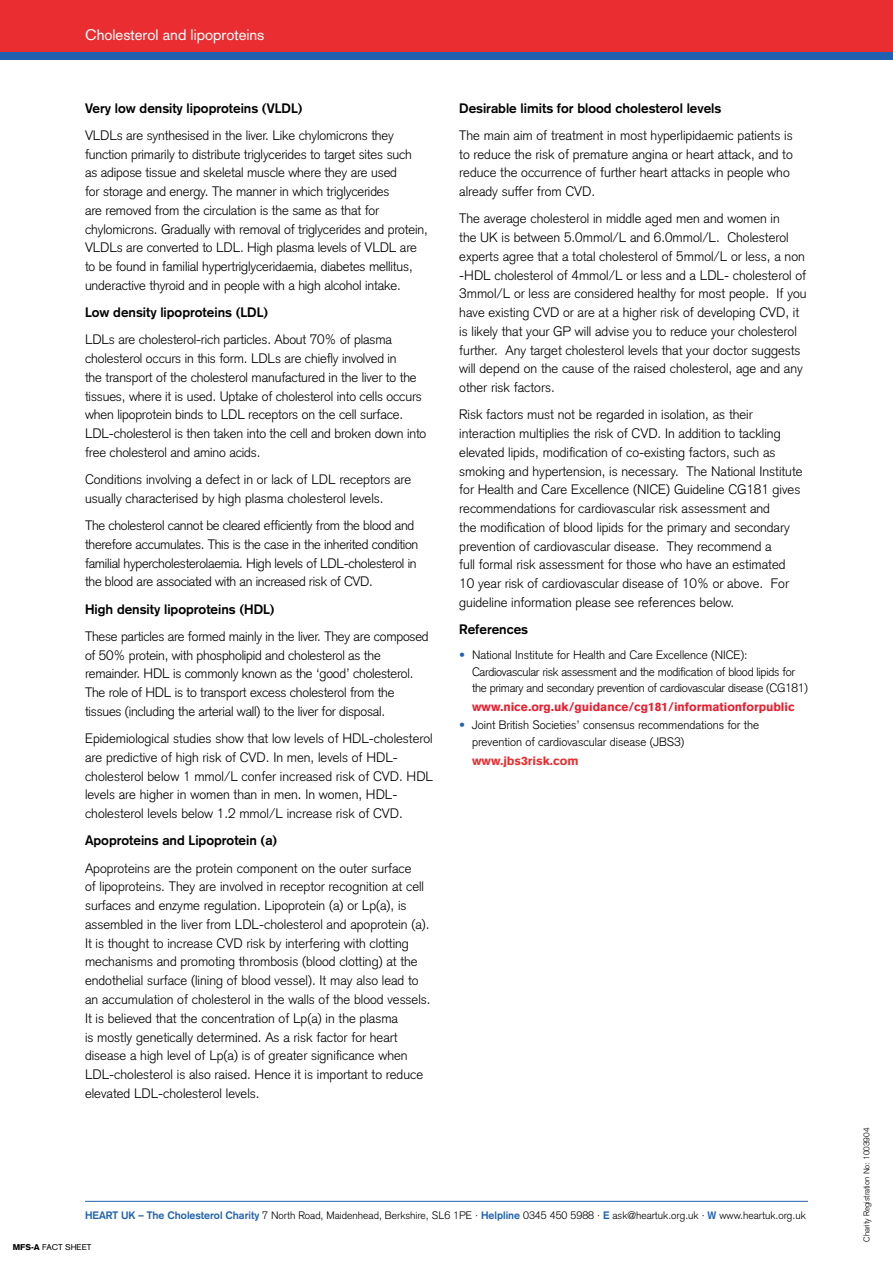
<style>
.page{position:relative;width:893px;height:1263px;background:#fff}
.page>*{position:absolute;margin:0;border:0;box-sizing:border-box;transform-origin:0 0}
.t1{font:15px "Akzidenz Grotesk";color:#fff}
.t2{font:300 13.5px/18.8px "Akzidenz Grotesk";color:#000}
.t3{font:300 13.5px/18.8px "Akzidenz Grotesk";letter-spacing:-.02em;color:#000}
.t4{font:700 13.5px "Akzidenz Grotesk";color:#000}
.t5{font:300 12px/16.5px "Akzidenz Grotesk";letter-spacing:-.02em;color:#000}
.t6{font:300 12px/16.5px "Akzidenz Grotesk";color:#000}
.t7{font:900 12px "Akzidenz Grotesk";color:#ed1c2e}
.t8{font:900 12px "Akzidenz Grotesk";color:#ea2d30}
.t9{font:300 10.65px "Akzidenz Grotesk";color:#000}
.t10{font:300 8.25px "Akzidenz Grotesk";color:#000}
.t11{font:8.25px "Akzidenz Grotesk";color:#000}
.s1{font-weight:700;color:#2062af}
.s2{font-weight:900}
</style>
<div class="page">
<hr style="left:85px;top:1201px;width:723px;height:1px;background:#2062af">
<div style="left:0;top:51px;width:893px;height:9px;background:#2062af"></div>
<div style="left:0;top:0;width:893px;height:51px;background:#ea2d30"></div>
<p class="t1" style="left:85px;top:26px;width:181px">Cholesterol and lipoproteins</p>
<p class="t4" style="left:85px;top:100px;width:219px">Very low density lipoproteins (VLDL)</p>
<p class="t2" style="left:85px;top:126px;width:344px">VLDLs are synthesised in the liver. Like chylomicrons they function primarily to distribute triglycerides to target sites such<br>as adipose tissue and skeletal muscle where they are used<br>for storage and energy. The manner in which triglycerides<br>are removed from the circulation is the same as that for chylomicrons. Gradually with removal of triglycerides and protein, VLDLs are converted to LDL. High plasma levels of VLDL are to be found in familial hypertriglyceridaemia, diabetes mellitus, underactive thyroid and in people with a high alcohol intake.</p>
<p class="t4" style="left:85px;top:304px;width:185px">Low density lipoproteins (LDL)</p>
<p class="t2" style="left:85px;top:330px;width:343px">LDLs are cholesterol-rich particles. About 70% of plasma cholesterol occurs in this form. LDLs are chiefly involved in<br>the transport of the cholesterol manufactured in the liver to the tissues, where it is used. Uptake of cholesterol into cells occurs when lipoprotein binds to LDL receptors on the cell surface.<br>LDL-cholesterol is then taken into the cell and broken down into free cholesterol and amino acids.</p>
<p class="t2" style="left:85px;top:470px;width:328px">Conditions involving a defect in or lack of LDL receptors are usually characterised by high plasma cholesterol levels.</p>
<p class="t3" style="left:85px;top:516px;width:335px">The cholesterol cannot be cleared efficiently from the blood and therefore accumulates. This is the case in the inherited condition familial hypercholesterolaemia. High levels of LDL-cholesterol in the blood are associated with an increased risk of CVD.</p>
<p class="t4" style="left:85px;top:601px;width:191px">High density lipoproteins (HDL)</p>
<p class="t2" style="left:85px;top:627px;width:345px">These particles are formed mainly in the liver. They are composed of 50% protein, with phospholipid and cholesterol as the remainder. HDL is commonly known as the ‘good’ cholesterol.<br>The role of HDL is to transport excess cholesterol from the tissues (including the arterial wall) to the liver for disposal.</p>
<p class="t2" style="left:85px;top:729px;width:350px">Epidemiological studies show that low levels of HDL-cholesterol are predictive of high risk of CVD. In men, levels of HDL&shy;cholesterol below 1 mmol/L confer increased risk of CVD. HDL levels are higher in women than in men. In women, HDL&shy;cholesterol levels below 1.2 mmol/L increase risk of CVD.</p>
<p class="t4" style="left:85px;top:833px;width:194px">Apoproteins and Lipoprotein (a)</p>
<p class="t2" style="left:85px;top:859px;width:347px">Apoproteins are the protein component on the outer surface<br>of lipoproteins. They are involved in receptor recognition at cell surfaces and enzyme regulation. Lipoprotein (a) or Lp(a), is assembled in the liver from LDL-cholesterol and apoprotein (a).<br>It is thought to increase CVD risk by interfering with clotting mechanisms and promoting thrombosis (blood clotting) at the endothelial surface (lining of blood vessel). It may also lead to an accumulation of cholesterol in the walls of the blood vessels.<br>It is believed that the concentration of Lp(a) in the plasma<br>is mostly genetically determined. As a risk factor for heart disease a high level of Lp(a) is of greater significance when LDL-cholesterol is also raised. Hence it is important to reduce elevated LDL-cholesterol levels.</p>
<p class="t4" style="left:459px;top:100px;width:263px">Desirable limits for blood cholesterol levels</p>
<p class="t2" style="left:459px;top:126px;width:335px">The main aim of treatment in most hyperlipidaemic patients is to reduce the risk of premature angina or heart attack, and to reduce the occurrence of further heart attacks in people who already suffer from CVD.</p>
<p class="t2" style="left:459px;top:209px;width:349px">The average cholesterol in middle aged men and women in<br>the UK is between 5.0mmol/L and 6.0mmol/L. Cholesterol experts agree that a total cholesterol of 5mmol/L or less, a non -HDL cholesterol of 4mmol/L or less and a LDL- cholesterol of 3mmol/L or less are considered healthy for most people. If you have existing CVD or are at a higher risk of developing CVD, it is likely that your GP will advise you to reduce your cholesterol further. Any target cholesterol levels that your doctor suggests will depend on the cause of the raised cholesterol, age and any other risk factors.</p>
<p class="t2" style="left:459px;top:405px;width:345px">Risk factors must not be regarded in isolation, as their interaction multiplies the risk of CVD. In addition to tackling elevated lipids, modification of co-existing factors, such as smoking and hypertension, is necessary. The National Institute for Health and Care Excellence (NICE) Guideline CG181 gives recommendations for cardiovascular risk assessment and<br>the modification of blood lipids for the primary and secondary prevention of cardiovascular disease. They recommend a<br>full formal risk assessment for those who have an estimated 10 year risk of cardiovascular disease of 10% or above. For guideline information please see references below.</p>
<p class="t4" style="left:459px;top:621px;width:70px">References</p>
<p class="t5" style="left:472px;top:647px;width:337px;text-indent:-13px"><span class="s1">•</span> National Institute for Health and Care Excellence (NICE):<br>Cardiovascular risk assessment and the modification of blood lipids for the primary and secondary prevention of cardiovascular disease (CG181)</p>
<p class="t7" style="left:472px;top:699px;width:324px">www.nice.org.uk/guidance/cg181/informationforpublic</p>
<p class="t6" style="left:472px;top:717px;width:289px;text-indent:-13px"><span class="s1">•</span> Joint British Societies’ consensus recommendations for the prevention of cardiovascular disease (JBS3)</p>
<p class="t8" style="left:472px;top:753px;width:108px">www.jbs3risk.com</p>
<p class="t9" style="left:85px;top:1208px;width:722px"><span class="s1">HEART UK – The Cholesterol Charity</span> 7 North Road, Maidenhead, Berkshire, SL6 1PE · <span class="s1">Helpline</span> 0345 450 5988 · <span class="s1">E</span> ask@heartuk.org.uk · <span class="s1">W</span> www.heartuk.org.uk</p>
<p class="t11" style="left:13px;top:1242px;width:80px"><span class="s2">MFS-A</span> FACT SHEET</p>
<p class="t10" style="left:862px;top:1242px;width:115px;rotate:-90deg">Charity Registration No: 1003904</p>
</div>
